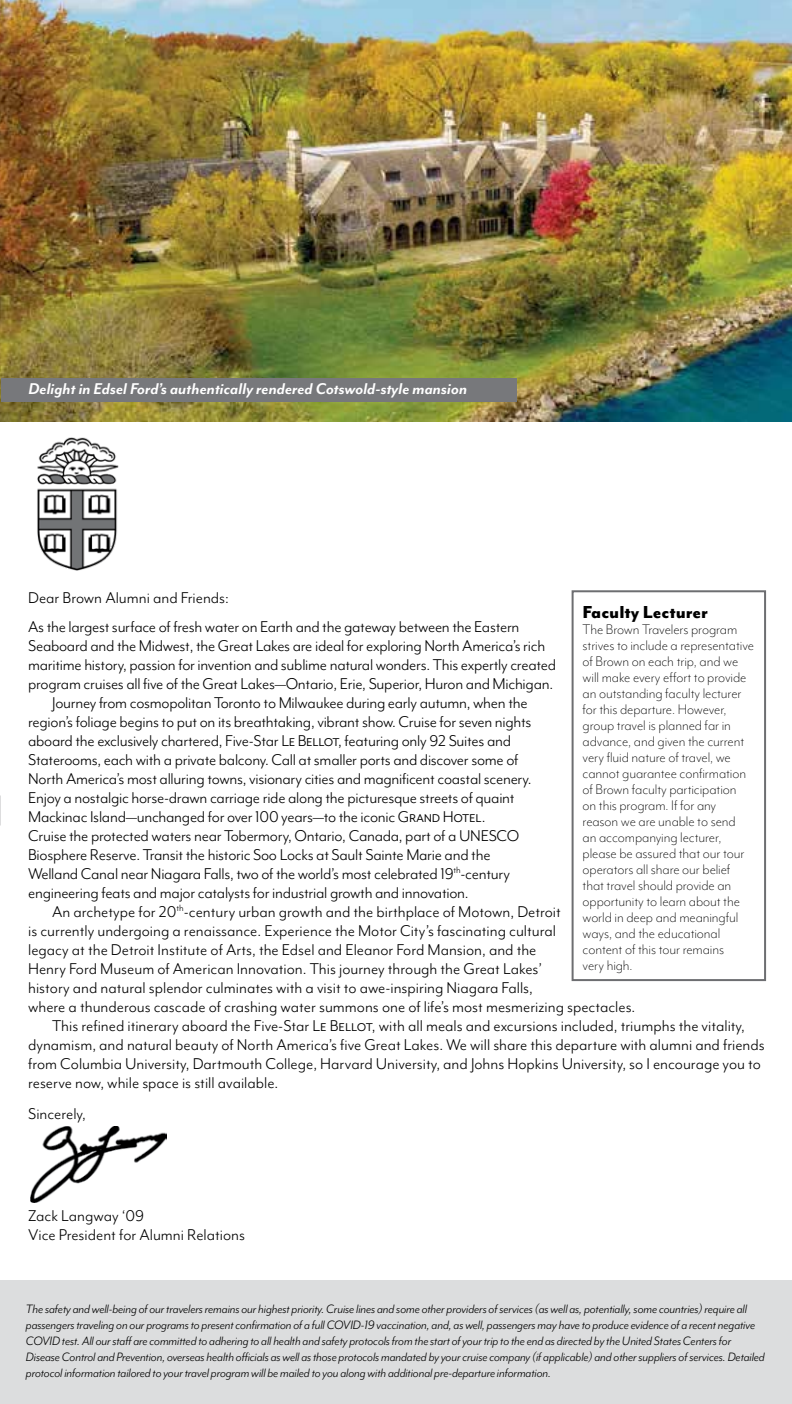
<style>
.page{position:relative;width:792px;height:1404px;background:#fff}
.page>*{position:absolute;margin:0;border:0;box-sizing:border-box;transform-origin:0 0}
.t1{font:800 20px "Mr Eaves Mod OT";color:#000}
.t2{font:18px/29px "Mr Eaves Mod OT";letter-spacing:-.015em;color:#000}
.t3{font:italic 700 18px "Mr Eaves Mod OT";color:#fff}
.t4{font:300 16px/16px "Mr Eaves Mod OT";letter-spacing:-.005em;color:#000}
.t5{font:italic 14px/16px "Mr Eaves Mod OT";letter-spacing:-.01em;color:#000}
</style>
<div class="page">
<img style="left:0;top:0;width:792px;height:422px">
<div style="left:1px;top:379px;width:516px;height:23px;background:#77787b"></div>
<div style="left:0;top:1281px;width:792px;height:123px;background:#dcddde"></div>
<img style="left:37px;top:437px;width:82px;height:134px">
<img style="left:30px;top:1126px;width:136px;height:77px">
<div style="left:572px;top:590px;width:194px;height:391px;border:2px solid #6d6e71"></div>
<p class="t3" style="left:28px;top:379px;width:440px">Delight in Edsel Ford’s authentically rendered Cotswold-style mansion</p>
<p class="t2" style="left:28px;top:583px;width:493px">Dear Brown Alumni and Friends:<br>As the largest surface of fresh water on Earth and the gateway between the Eastern</p>
<p class="t2" style="left:28px;top:631px;width:519px">Seaboard and the Midwest, the Great Lakes are ideal for exploring North America’s rich</p>
<p class="t2" style="left:28px;top:650px;width:529px">maritime history, passion for invention and sublime natural wonders. This expertly created</p>
<p class="t2" style="left:28px;top:669px;width:527px">program cruises all five of the Great Lakes—Ontario, Erie, Superior, Huron and Michigan.</p>
<p class="t2" style="left:52px;top:688px;width:477px">Journey from cosmopolitan Toronto to Milwaukee during early autumn, when the</p>
<p class="t2" style="left:28px;top:707px;width:505px">region’s foliage begins to put on its breathtaking, vibrant show. Cruise for seven nights</p>
<p class="t2" style="left:28px;top:726px;width:485px">aboard the exclusively chartered, Five‑Star Le Bellot, featuring only 92 Suites and</p>
<p class="t2" style="left:28px;top:745px;width:492px">Staterooms, each with a private balcony. Call at smaller ports and discover some of</p>
<p class="t2" style="left:28px;top:764px;width:505px">North America’s most alluring towns, visionary cities and magnificent coastal scenery.</p>
<p class="t2" style="left:28px;top:783px;width:488px">Enjoy a nostalgic horse-drawn carriage ride along the picturesque streets of quaint</p>
<p class="t2" style="left:28px;top:802px;width:459px">Mackinac Island—unchanged for over 100 years—to the iconic Grand Hotel.</p>
<p class="t2" style="left:28px;top:821px;width:493px">Cruise the protected waters near Tobermory, Ontario, Canada, part of a UNESCO</p>
<p class="t2" style="left:28px;top:840px;width:464px">Biosphere Reserve. Transit the historic Soo Locks at Sault Sainte Marie and the</p>
<p class="t2" style="left:28px;top:859px;width:483px">Welland Canal near Niagara Falls, two of the world’s most celebrated 19<sup>th</sup>-century</p>
<p class="t2" style="left:28px;top:878px;width:442px">engineering feats and major catalysts for industrial growth and innovation.</p>
<p class="t2" style="left:52px;top:897px;width:510px">An archetype for 20<sup>th</sup>-century urban growth and the birthplace of Motown, Detroit</p>
<p class="t2" style="left:28px;top:916px;width:529px">is currently undergoing a renaissance. Experience the Motor City’s fascinating cultural</p>
<p class="t2" style="left:28px;top:935px;width:510px">legacy at the Detroit Institute of Arts, the Edsel and Eleanor Ford Mansion, and the</p>
<p class="t2" style="left:28px;top:954px;width:516px">Henry Ford Museum of American Innovation. This journey through the Great Lakes’</p>
<p class="t2" style="left:28px;top:973px;width:506px">history and natural splendor culminates with a visit to awe-inspiring Niagara Falls,</p>
<p class="t2" style="left:28px;top:992px;width:609px">where a thunderous cascade of crashing water summons one of life’s most mesmerizing spectacles.</p>
<p class="t2" style="left:52px;top:1011px;width:694px">This refined itinerary aboard the Five-Star Le Bellot, with all meals and excursions included, triumphs the vitality,</p>
<p class="t2" style="left:28px;top:1030px;width:738px">dynamism, and natural beauty of North America’s five Great Lakes. We will share this departure with alumni and friends</p>
<p class="t2" style="left:28px;top:1049px;width:734px">from Columbia University, Dartmouth College, Harvard University, and Johns Hopkins University, so I encourage you to</p>
<p class="t2" style="left:28px;top:1068px;width:252px">reserve now, while space is still available.</p>
<p class="t2" style="left:28px;top:1099px;width:59px">Sincerely,</p>
<p class="t1" style="left:583px;top:601px;width:127px">Faculty Lecturer</p>
<p class="t4" style="left:583px;top:621px;width:173px">The Brown Travelers program strives to include a representative of Brown on each trip, and we will make every effort to provide an outstanding faculty lecturer for this departure. However, group travel is planned far in advance, and given the current very fluid nature of travel, we cannot guarantee confirmation of Brown faculty participation on this program. If for any reason we are unable to send<br>an accompanying lecturer, please be assured that our tour operators all share our belief that travel should provide an opportunity to learn about the world in deep and meaningful ways, and the educational content of this tour remains<br>very high.</p>
<p class="t2" style="left:28px;top:1206px;width:218px;line-height:19px">Zack Langway ‘09<br>Vice President for Alumni Relations</p>
<p class="t5" style="left:26px;top:1301px;width:740px">The safety and well-being of our travelers remains our highest priority. Cruise lines and some other providers of services (as well as, potentially, some countries) require all passengers traveling on our programs to present confirmation of a full COVID-19 vaccination, and, as well, passengers may have to produce evidence of a recent negative COVID test. All our staff are committed to adhering to all health and safety protocols from the start of your trip to the end as directed by the United States Centers for Disease Control and Prevention, overseas health officials as well as those protocols mandated by your cruise company (if applicable) and other suppliers of services. Detailed protocol information tailored to your travel program will be mailed to you along with additional pre-departure information.</p>
</div>
